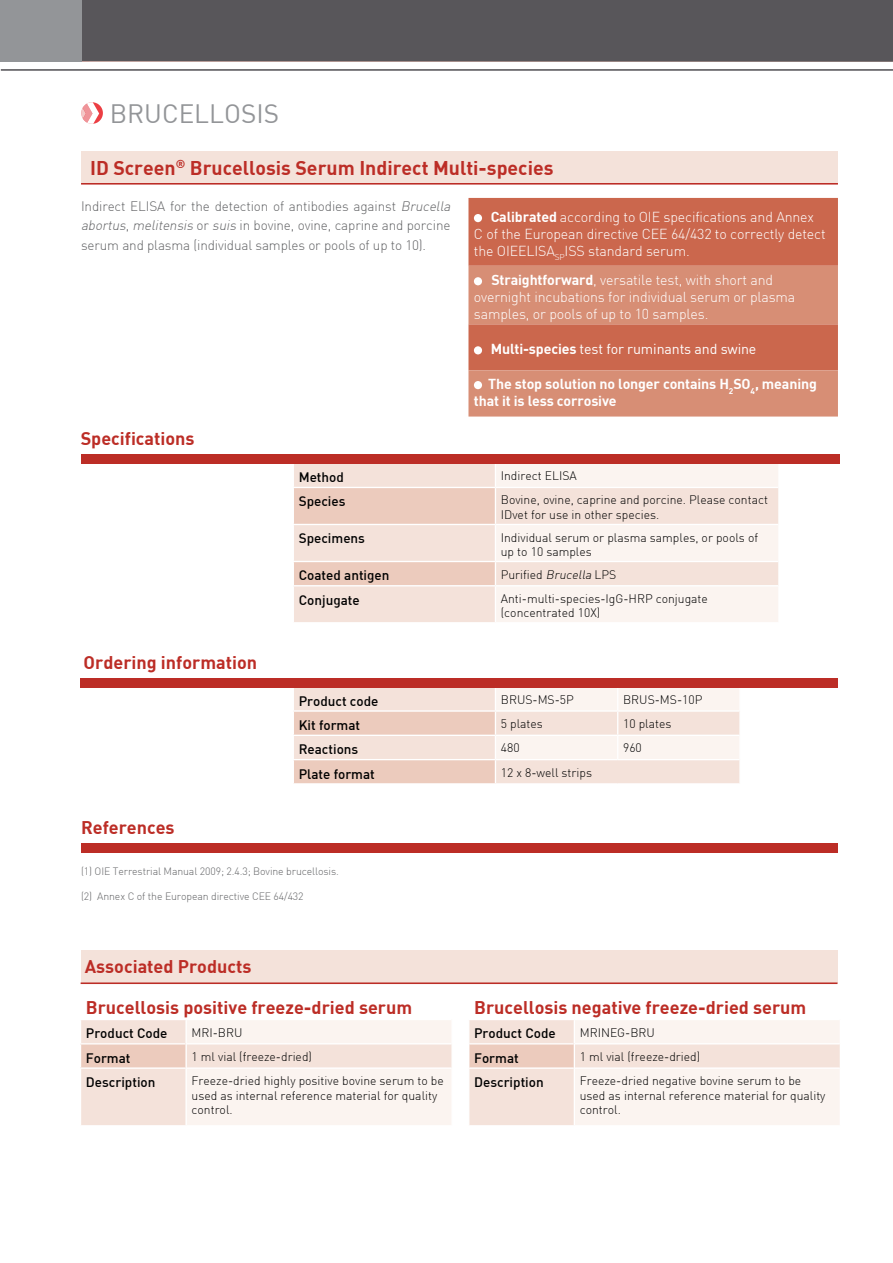
<style>
.page{position:relative;width:893px;height:1263px;background:#fff}
.page>*{position:absolute;margin:0;border:0;box-sizing:border-box;transform-origin:0 0}
.t1{font:26.1px "DIN";color:#939598}
.t2{font:700 19.5px "DIN";color:#bc2d26}
.t3{font:700 18px "DIN";color:#bc2d26}
.t4{font:300 14.25px/16.8px "DIN";letter-spacing:-.01em;color:#fff}
.t5{font:700 14.25px/16.8px "DIN";letter-spacing:-.01em;color:#fff}
.t6{font:14.25px "DIN";letter-spacing:-.01em;color:#fff}
.t7{font:300 13.5px/19.5px "DIN";letter-spacing:-.01em;color:#636466}
.t8{font:500 13.5px "DIN";color:#000}
.t9{font:300 12.15px/14.5px "DIN";color:#000}
.t10{font:300 10.5px "DIN";letter-spacing:-.01em;color:#636466}
.s1{font-style:italic}
.s2{font-weight:700}
</style>
<div class="page">
<div style="left:81px;top:0;width:812px;height:62px;background:#58565a"></div>
<hr style="left:1px;top:69px;width:892px;height:2px;background:#58565a">
<div style="left:0;top:0;width:81px;height:61px;background:#939598"></div>
<svg style="left:293px;top:687px;width:447px;height:97px"></svg>
<hr style="left:739px;top:735px;width:2px;height:25px;background:#fff">
<hr style="left:293px;top:759px;width:202px;height:1px;background:#fff">
<div style="left:81px;top:151px;width:757px;height:33px;background:#f4e2da"></div>
<hr style="left:81px;top:183px;width:757px;height:2px;background:#bc2d26">
<svg style="left:81px;top:102px;width:22px;height:22px"></svg>
<svg style="left:81px;top:102px;width:18px;height:22px"></svg>
<div style="left:294px;top:586px;width:201px;height:36px;background:#f4e2da"></div>
<svg style="left:496px;top:464px;width:282px;height:158px;fill:#fbf4f0"></svg>
<hr style="left:495px;top:487px;width:283px;height:1px;background:#fff">
<hr style="left:495px;top:524px;width:283px;height:1px;background:#fff">
<hr style="left:495px;top:561px;width:283px;height:1px;background:#fff">
<hr style="left:495px;top:585px;width:283px;height:1px;background:#fff">
<svg style="left:294px;top:464px;width:202px;height:122px;background:#f0d7cd"></svg>
<hr style="left:293px;top:585px;width:202px;height:1px;background:#fff">
<div style="left:81px;top:454px;width:758px;height:9px;background:#bc2d26"></div>
<div style="left:81px;top:678px;width:757px;height:9px;background:#bc2d26"></div>
<div style="left:81px;top:843px;width:757px;height:9px;background:#bc2d26"></div>
<div style="left:468px;top:198px;width:370px;height:68px;background:#cb674d"></div>
<svg style="left:468px;top:266px;width:370px;height:151px;background:#d38369"></svg>
<div style="left:474px;top:214px;width:8px;height:8px;background:#fff;border-radius:50%"></div>
<div style="left:474px;top:277px;width:8px;height:8px;background:#fff;border-radius:50%"></div>
<div style="left:474px;top:346px;width:8px;height:8px;background:#fff;border-radius:50%"></div>
<div style="left:474px;top:381px;width:8px;height:8px;background:#fff;border-radius:50%"></div>
<div style="left:81px;top:950px;width:756px;height:33px;background:#f4e2da"></div>
<hr style="left:81px;top:982px;width:756px;height:2px;background:#bc2d26">
<svg style="left:80px;top:1020px;width:372px;height:105px"></svg>
<svg style="left:469px;top:1020px;width:371px;height:105px"></svg>
<h1 class="t1" style="left:110px;top:97px;width:171px">BRUCELLOSIS</h1>
<h2 class="t2" style="left:90px;top:155px;width:465px">ID Screen<sup>®</sup> Brucellosis Serum Indirect Multi-species</h2>
<p class="t7" style="left:81px;top:196px;width:374px">Indirect ELISA for the detection of antibodies against <span class="s1">Brucella abortus</span>, <span class="s1">melitensis</span> or <span class="s1">suis</span> in bovine, ovine, caprine and porcine serum and plasma (individual samples or pools of up to 10).</p>
<h3 class="t3" style="left:81px;top:426px;width:115px">Specifications</h3>
<p class="t4" style="left:474px;top:208px;width:353px;text-indent:17px"><span class="s2">Calibrated</span> according to OIE specifications and Annex<br>C of the European directive CEE 64/432 to correctly detect the OIEELISA<sub>SP</sub>ISS standard serum.</p>
<p class="t4" style="left:474px;top:272px;width:323px;text-indent:17px"><span class="s2">Straightforward</span>, versatile test, with short and overnight incubations for individual serum or plasma samples, or pools of up to 10 samples.</p>
<p class="t6" style="left:491px;top:340px;width:267px"><span class="s2">Multi-species</span> test for ruminants and swine</p>
<p class="t5" style="left:474px;top:375px;width:345px;text-indent:14px">The stop solution no longer contains H<sub>2</sub>SO<sub>4</sub>, meaning that it is less corrosive</p>
<h3 class="t3" style="left:84px;top:650px;width:175px">Ordering information</h3>
<p class="t8" style="left:299px;top:468px;width:47px">Method</p>
<p class="t9" style="left:501px;top:468px;width:78px">Indirect ELISA</p>
<p class="t8" style="left:299px;top:493px;width:48px">Species</p>
<p class="t9" style="left:501px;top:493px;width:269px">Bovine, ovine, caprine and porcine. Please contact<br>IDvet for use in other species.</p>
<p class="t8" style="left:299px;top:530px;width:68px">Specimens</p>
<p class="t9" style="left:501px;top:530px;width:259px">Individual serum or plasma samples, or pools of up to 10 samples</p>
<p class="t8" style="left:299px;top:567px;width:92px">Coated antigen</p>
<p class="t9" style="left:501px;top:567px;width:117px">Purified <span class="s1">Brucella</span> LPS</p>
<p class="t8" style="left:299px;top:591px;width:63px">Conjugate</p>
<p class="t9" style="left:501px;top:591px;width:209px">Anti-multi-species-IgG-HRP conjugate (concentrated 10X)</p>
<p class="t8" style="left:299px;top:692px;width:81px">Product code</p>
<p class="t9" style="left:501px;top:692px;width:74px">BRUS-MS-5P</p>
<p class="t9" style="left:623px;top:692px;width:81px">BRUS-MS-10P</p>
<p class="t8" style="left:299px;top:716px;width:63px">Kit format</p>
<p class="t9" style="left:501px;top:716px;width:44px">5 plates</p>
<p class="t9" style="left:623px;top:716px;width:50px">10 plates</p>
<p class="t8" style="left:299px;top:741px;width:61px">Reactions</p>
<p class="t9" style="left:501px;top:741px;width:20px">480</p>
<p class="t9" style="left:623px;top:741px;width:20px">960</p>
<p class="t8" style="left:299px;top:765px;width:78px">Plate format</p>
<p class="t9" style="left:501px;top:765px;width:93px">12 x 8-well strips</p>
<h3 class="t3" style="left:81px;top:816px;width:95px">References</h3>
<p class="t10" style="left:81px;top:865px;width:259px">(1) OIE Terrestrial Manual 2009; 2.4.3; Bovine brucellosis.</p>
<p class="t10" style="left:81px;top:890px;width:224px">(2) Annex C of the European directive CEE 64/432</p>
<h3 class="t3" style="left:85px;top:954px;width:168px">Associated Products</h3>
<h3 class="t3" style="left:86px;top:996px;width:328px">Brucellosis positive freeze-dried serum</h3>
<p class="t8" style="left:86px;top:1025px;width:83px">Product Code</p>
<p class="t9" style="left:192px;top:1025px;width:52px">MRI-BRU</p>
<p class="t8" style="left:86px;top:1049px;width:46px">Format</p>
<p class="t9" style="left:192px;top:1049px;width:122px">1 ml vial (freeze-dried)</p>
<p class="t8" style="left:86px;top:1073px;width:71px">Description</p>
<p class="t9" style="left:192px;top:1073px;width:254px">Freeze-dried highly positive bovine serum to be used as internal reference material for quality control.</p>
<h3 class="t3" style="left:474px;top:996px;width:334px">Brucellosis negative freeze-dried serum</h3>
<p class="t8" style="left:474px;top:1025px;width:83px">Product Code</p>
<p class="t9" style="left:580px;top:1025px;width:77px">MRINEG-BRU</p>
<p class="t8" style="left:474px;top:1049px;width:46px">Format</p>
<p class="t9" style="left:580px;top:1049px;width:122px">1 ml vial (freeze-dried)</p>
<p class="t8" style="left:474px;top:1073px;width:71px">Description</p>
<p class="t9" style="left:580px;top:1073px;width:247px">Freeze-dried negative bovine serum to be used as internal reference material for quality control.</p>
</div>
